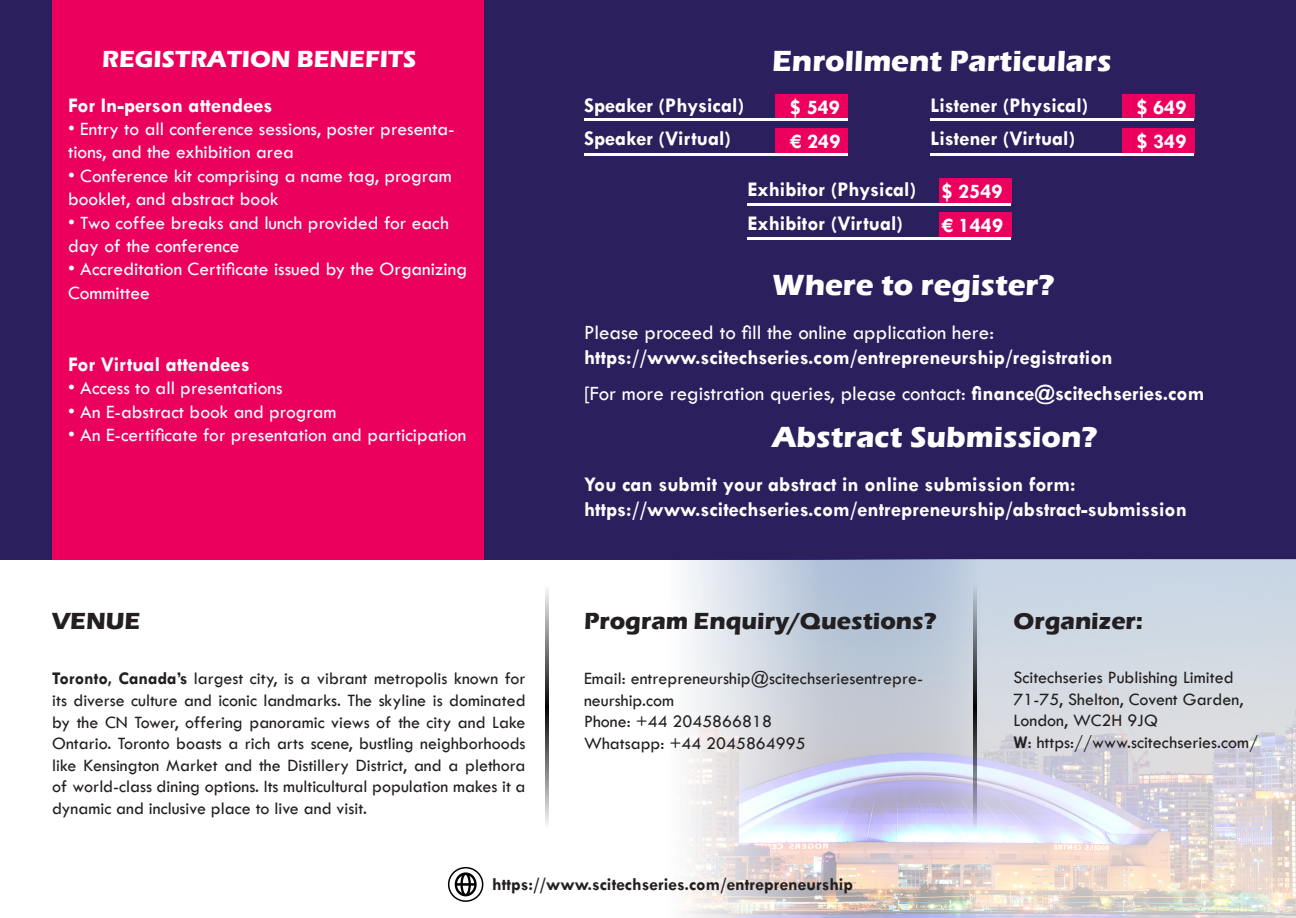
<style>
.page{position:relative;width:1296px;height:918px;background:#fff}
.page>*{position:absolute;margin:0;border:0;box-sizing:border-box;transform-origin:0 0}
.t1{font:700 30px "Eras ITC";color:#fff}
.t2{font:700 24px "Eras ITC";color:#231f20}
.t3{font:700 24px "Eras ITC";color:#fff}
.t4{font:700 21px "Tw Cen";color:#fff}
.t5{font:21px "Tw Cen";color:#fff}
.t6{font:19.5px/23.4px "Tw Cen";color:#fff}
.t7{font:18px/21.6px "Tw Cen";color:#231f20}
.t8{font:700 18px "Tw Cen";color:#231f20}
.s1{font-weight:700}
</style>
<div class="page">
<div style="left:0;top:0;width:1296px;height:560px;background:#2b1f5d"></div>
<div style="left:775px;top:128px;width:73px;height:26px;background:#eb005e"></div>
<div style="left:775px;top:94px;width:73px;height:26px;background:#eb005e"></div>
<div style="left:1122px;top:94px;width:72px;height:26px;background:#eb005e"></div>
<div style="left:1122px;top:128px;width:72px;height:26px;background:#eb005e"></div>
<div style="left:939px;top:178px;width:72px;height:26px;background:#eb005e"></div>
<div style="left:939px;top:212px;width:72px;height:26px;background:#eb005e"></div>
<div style="left:52px;top:0;width:431px;height:560px;background:#eb005e"></div>
<svg style="left:447px;top:560px;width:849px;height:358px"></svg>
<hr style="left:584px;top:153px;width:264px;height:3px;background:#fff">
<hr style="left:584px;top:118px;width:264px;height:3px;background:#fff">
<hr style="left:931px;top:153px;width:263px;height:3px;background:#fff">
<hr style="left:931px;top:118px;width:263px;height:3px;background:#fff">
<hr style="left:748px;top:238px;width:263px;height:2px;background:#fff">
<hr style="left:748px;top:203px;width:263px;height:3px;background:#fff">
<hr style="left:546px;top:706px;width:3px;height:121px;background:#000">
<hr style="left:546px;top:586px;width:3px;height:121px;background:#000">
<hr style="left:973px;top:706px;width:3px;height:121px;background:#000">
<hr style="left:973px;top:586px;width:3px;height:121px;background:#000">
<div style="left:448px;top:867px;width:35px;height:35px;border:2px solid #000;border-radius:50%"></div>
<svg style="left:455px;top:872px;width:22px;height:24px"></svg>
<p class="t3" style="left:102px;top:45px;width:316px">REGISTRATION BENEFITS</p>
<p class="t1" style="left:772px;top:43px;width:341px">Enrollment Particulars</p>
<p class="t4" style="left:68px;top:92px;width:206px">For In-person attendees</p>
<p class="t6" style="left:68px;top:117px;width:388px">• Entry to all conference sessions, poster presenta&shy;tions, and the exhibition area</p>
<p class="t6" style="left:68px;top:164px;width:385px">• Conference kit comprising a name tag, program booklet, and abstract book</p>
<p class="t6" style="left:68px;top:211px;width:382px">• Two coffee breaks and lunch provided for each day of the conference</p>
<p class="t6" style="left:68px;top:258px;width:401px">• Accreditation Certificate issued by the Organizing<br>Committee</p>
<p class="t4" style="left:68px;top:352px;width:183px">For Virtual attendees</p>
<p class="t6" style="left:68px;top:376px;width:216px">• Access to all presentations</p>
<p class="t6" style="left:68px;top:400px;width:270px">• An E-abstract book and program</p>
<p class="t6" style="left:68px;top:423px;width:400px">• An E-certificate for presentation and participation</p>
<p class="t4" style="left:584px;top:92px;width:162px">Speaker (Physical)</p>
<p class="t4" style="left:584px;top:126px;width:149px">Speaker (Virtual)</p>
<p class="t4" style="left:931px;top:92px;width:159px">Listener (Physical)</p>
<p class="t4" style="left:931px;top:126px;width:146px">Listener (Virtual)</p>
<p class="t4" style="left:790px;top:95px;width:52px">$ 549</p>
<p class="t4" style="left:1136px;top:95px;width:52px">$ 649</p>
<p class="t4" style="left:1136px;top:129px;width:52px">$ 349</p>
<p class="t4" style="left:941px;top:179px;width:63px">$ 2549</p>
<p class="t4" style="left:941px;top:213px;width:63px">€ 1449</p>
<p class="t4" style="left:790px;top:129px;width:52px">€ 249</p>
<p class="t4" style="left:748px;top:177px;width:170px">Exhibitor (Physical)</p>
<p class="t4" style="left:748px;top:210px;width:157px">Exhibitor (Virtual)</p>
<p class="t1" style="left:772px;top:268px;width:284px">Where to register?</p>
<p class="t5" style="left:584px;top:319px;width:411px">Please proceed to fill the online application here:</p>
<p class="t4" style="left:584px;top:345px;width:530px">https://www.scitechseries.com/entrepreneurship/registration</p>
<p class="t5" style="left:584px;top:381px;width:622px">[For more registration queries, please contact: <span class="s1">finance@scitechseries.com</span></p>
<p class="t1" style="left:772px;top:420px;width:326px">Abstract Submission?</p>
<p class="t4" style="left:584px;top:472px;width:493px">You can submit your abstract in online submission form:</p>
<p class="t4" style="left:584px;top:497px;width:604px">https://www.scitechseries.com/entrepreneurship/abstract-submission</p>
<p class="t2" style="left:52px;top:607px;width:90px">VENUE</p>
<p class="t2" style="left:584px;top:607px;width:354px">Program Enquiry/Questions?</p>
<p class="t2" style="left:1014px;top:607px;width:131px">Organizer:</p>
<p class="t7" style="left:584px;top:668px;width:340px">Email: entrepreneurship@scitechseriesentrepre&shy;neurship.com<br>Phone: +44 2045866818</p>
<p class="t7" style="left:584px;top:732px;width:223px">Whatsapp: +44 2045864995</p>
<p class="t7" style="left:1014px;top:666px;width:222px">Scitechseries Publishing Limited</p>
<p class="t7" style="left:1014px;top:688px;width:231px">71-75, Shelton, Covent Garden,</p>
<p class="t7" style="left:1014px;top:710px;width:246px">London, WC2H 9JQ<br><span class="s1">W</span>: https://www.scitechseries.com/</p>
<p class="t7" style="left:52px;top:668px;width:475px;text-align:justify"><span class="s1">Toronto, Canada’s</span> largest city, is a vibrant metropolis known for its diverse culture and iconic landmarks. The skyline is dominated by the CN Tower, offering panoramic views of the city and Lake Ontario. Toronto boasts a rich arts scene, bustling neighborhoods like Kensington Market and the Distillery District, and a plethora of world-class dining options. Its multicultural population makes it a dynamic and inclusive place to live and visit.</p>
<p class="t8" style="left:492px;top:873px;width:362px">https://www.scitechseries.com/entrepreneurship</p>
</div>
